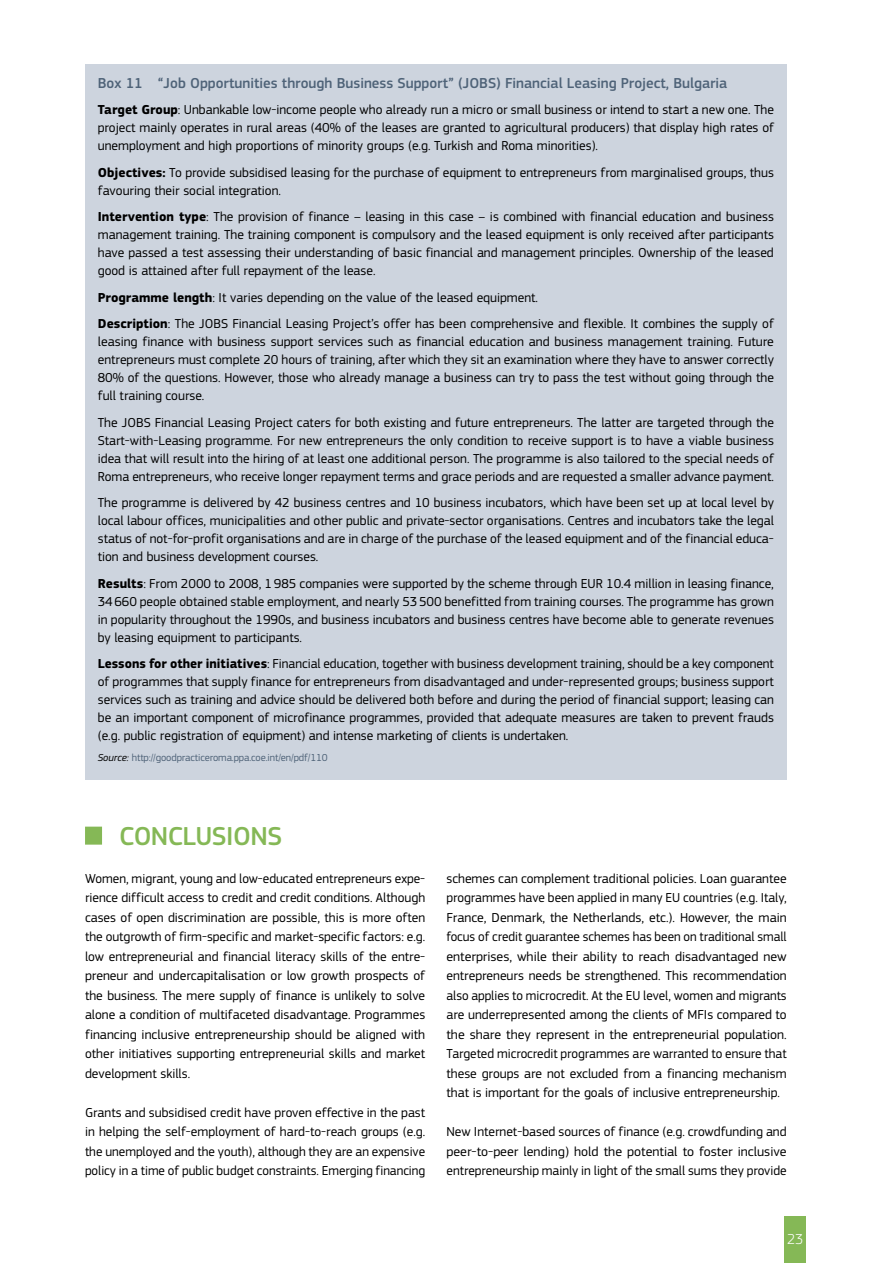
<style>
.page{position:relative;width:893px;height:1263px;background:#fff}
.page>*{position:absolute;margin:0;border:0;box-sizing:border-box;transform-origin:0 0}
.Title_Level_1{font:500 27px "EC Square Sans Pro";letter-spacing:-.02em;color:#85b856}
.Box_Title_2{font:500 15px "EC Square Sans Pro";color:#4f6378}
.t1{font:300 15px "EC Square Sans Pro";color:#fff}
.Box_Body{font:13.5px/18px "EC Square Sans Pro";color:#000;text-align:justify}
.Body{font:13.5px/19.5px "EC Square Sans Pro";color:#000;text-align:justify}
.Source{font:10.5px "EC Square Sans Pro";letter-spacing:-.01em;color:#4f6378}
.s1{font-weight:700}
.s2{font-style:italic;color:#000}
</style>
<div class="page">
<div style="left:784px;top:1216px;width:22px;height:47px;background:#85b856"></div>
<div style="left:85px;top:64px;width:702px;height:716px;background:#cdd4de"></div>
<div style="left:85px;top:827px;width:17px;height:18px;background:#85b856"></div>
<h4 class="Box_Title_2" style="left:98px;top:74px;width:631px">Box 11 “Job Opportunities through Business Support” (JOBS) Financial Leasing Project, Bulgaria</h4>
<p class="Box_Body" style="left:98px;top:101px;width:678px"><span class="s1">Target Group</span>: Unbankable low-income people who already run a micro or small business or intend to start a new one. The project mainly operates in rural areas (40% of the leases are granted to agricultural producers) that display high rates of unemployment and high proportions of minority groups (e.g. Turkish and Roma minorities).</p>
<p class="Box_Body" style="left:98px;top:163px;width:678px"><span class="s1">Objectives:</span> To provide subsidised leasing for the purchase of equipment to entrepreneurs from marginalised groups, thus favouring their social integration.</p>
<p class="Box_Body" style="left:98px;top:208px;width:678px"><span class="s1">Intervention type</span>: The provision of finance – leasing in this case – is combined with financial education and business management training. The training component is compulsory and the leased equipment is only received after participants have passed a test assessing their understanding of basic financial and management principles. Ownership of the leased good is attained after full repayment of the lease.</p>
<p class="Box_Body" style="left:98px;top:288px;width:442px"><span class="s1">Programme length</span>: It varies depending on the value of the leased equipment.</p>
<p class="Box_Body" style="left:98px;top:315px;width:678px"><span class="s1">Description</span>: The JOBS Financial Leasing Project’s offer has been comprehensive and flexible. It combines the supply of leasing finance with business support services such as financial education and business management training. Future entrepreneurs must complete 20 hours of training, after which they sit an examination where they have to answer correctly 80% of the questions. However, those who already manage a business can try to pass the test without going through the full training course.</p>
<p class="Box_Body" style="left:98px;top:413px;width:678px">The JOBS Financial Leasing Project caters for both existing and future entrepreneurs. The latter are targeted through the Start-with-Leasing programme. For new entrepreneurs the only condition to receive support is to have a viable business idea that will result into the hiring of at least one additional person. The programme is also tailored to the special needs of Roma entrepreneurs, who receive longer repayment terms and grace periods and are requested a smaller advance payment.</p>
<p class="Box_Body" style="left:98px;top:494px;width:678px">The programme is delivered by 42 business centres and 10 business incubators, which have been set up at local level by local labour offices, municipalities and other public and private-sector organisations. Centres and incubators take the legal status of not-for-profit organisations and are in charge of the purchase of the leased equipment and of the financial educa&shy;tion and business development courses.</p>
<p class="Box_Body" style="left:98px;top:574px;width:678px"><span class="s1">Results</span>: From 2000 to 2008, 1985 companies were supported by the scheme through EUR 10.4 million in leasing finance, 34660 people obtained stable employment, and nearly 53500 benefitted from training courses. The programme has grown in popularity throughout the 1990s, and business incubators and business centres have become able to generate revenues by leasing equipment to participants.</p>
<p class="Box_Body" style="left:98px;top:655px;width:678px"><span class="s1">Lessons for other initiatives</span>: Financial education, together with business development training, should be a key component of programmes that supply finance for entrepreneurs from disadvantaged and under-represented groups; business support services such as training and advice should be delivered both before and during the period of financial support; leasing can be an important component of microfinance programmes, provided that adequate measures are taken to prevent frauds (e.g. public registration of equipment) and intense marketing of clients is undertaken.</p>
<p class="Source" style="left:98px;top:751px;width:231px"><span class="s2">Source:</span> http://goodpracticeroma.ppa.coe.int/en/pdf/110</p>
<h1 class="Title_Level_1" style="left:119px;top:820px;width:165px">CONCLUSIONS</h1>
<p class="Body" style="left:85px;top:869px;width:342px">Women, migrant, young and low-educated entrepreneurs expe&shy;rience difficult access to credit and credit conditions. Although cases of open discrimination are possible, this is more often the outgrowth of firm-specific and market-specific factors: e.g. low entrepreneurial and financial literacy skills of the entre&shy;preneur and undercapitalisation or low growth prospects of the business. The mere supply of finance is unlikely to solve alone a condition of multifaceted disadvantage. Programmes financing inclusive entrepreneurship should be aligned with other initiatives supporting entrepreneurial skills and market development skills.</p>
<p class="Body" style="left:85px;top:1103px;width:342px">Grants and subsidised credit have proven effective in the past in helping the self-employment of hard-to-reach groups (e.g. the unemployed and the youth), although they are an expensive policy in a time of public budget constraints. Emerging financing</p>
<p class="Body" style="left:446px;top:869px;width:342px">schemes can complement traditional policies. Loan guarantee programmes have been applied in many EU countries (e.g. Italy, France, Denmark, the Netherlands, etc.). However, the main focus of credit guarantee schemes has been on traditional small enterprises, while their ability to reach disadvantaged new entrepreneurs needs be strengthened. This recommendation also applies to microcredit. At the EU level, women and migrants are underrepresented among the clients of MFIs compared to the share they represent in the entrepreneurial population.<br>Targeted microcredit programmes are warranted to ensure that these groups are not excluded from a financing mechanism that is important for the goals of inclusive entrepreneurship.</p>
<p class="Body" style="left:446px;top:1122px;width:342px">New Internet-based sources of finance (e.g. crowdfunding and peer-to-peer lending) hold the potential to foster inclusive entrepreneurship mainly in light of the small sums they provide</p>
<p class="t1" style="left:787px;top:1231px;width:18px">23</p>
</div>
